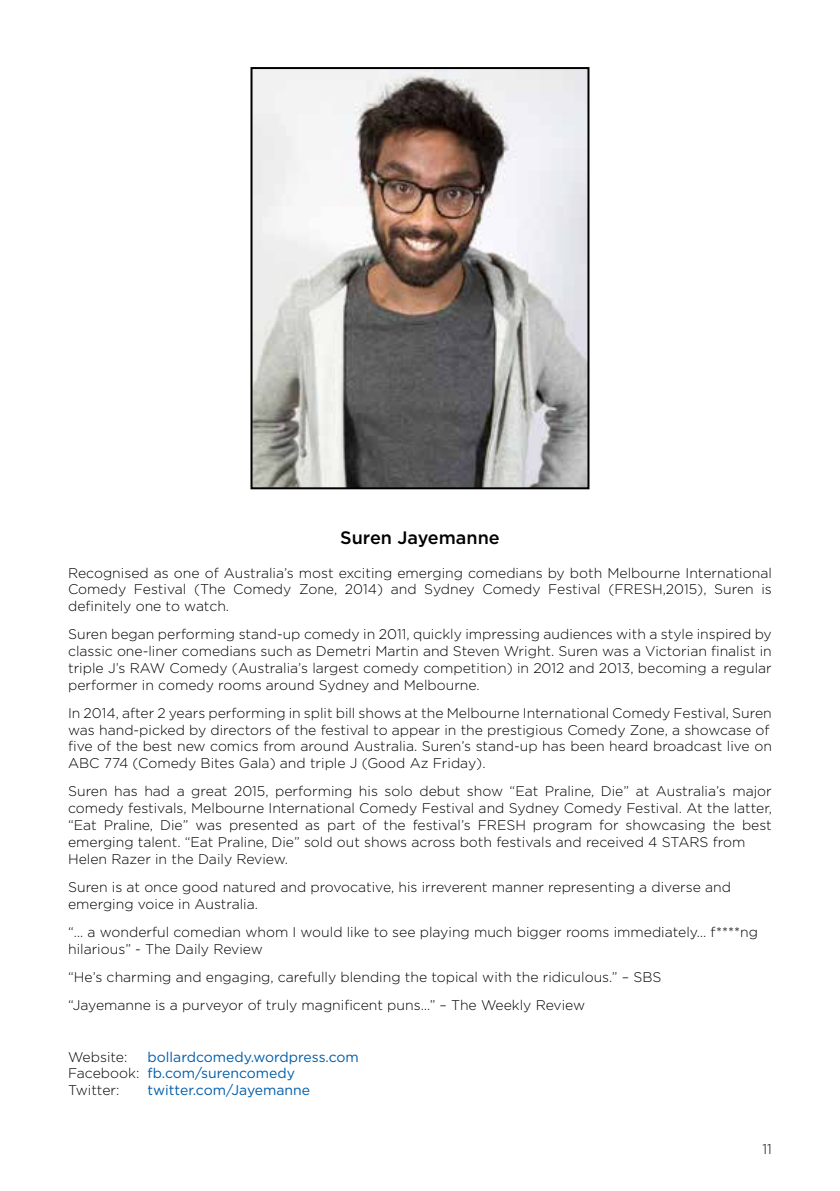
<style>
.page{position:relative;width:840px;height:1191px;background:#fff}
.page>*{position:absolute;margin:0;border:0;box-sizing:border-box;transform-origin:0 0}
.t1{font:500 18px "Gotham";color:#000}
.t2{font:300 14px/16.8px "Gotham";color:#000}
.t3{font:14px/16.8px "Gotham";color:#005da9}
.s1{font-weight:300;color:#000}
</style>
<div class="page">
<img style="left:253px;top:70px;width:333px;height:416px">
<div style="left:250px;top:67px;width:339px;height:422px;border:2px solid #000"></div>
<p class="t1" style="left:340px;top:527px;width:161px">Suren Jayemanne</p>
<p class="t2" style="left:68px;top:564px;width:705px;text-align:justify">Recognised as one of Australia’s most exciting emerging comedians by both Melbourne International Comedy Festival (The Comedy Zone, 2014) and Sydney Comedy Festival (FRESH,2015), Suren is definitely one to watch.</p>
<p class="t2" style="left:68px;top:625px;width:704px;text-align:justify">Suren began performing stand-up comedy in 2011, quickly impressing audiences with a style inspired by classic one-liner comedians such as Demetri Martin and Steven Wright. Suren was a Victorian finalist in triple J’s RAW Comedy (Australia’s largest comedy competition) in 2012 and 2013, becoming a regular performer in comedy rooms around Sydney and Melbourne.</p>
<p class="t2" style="left:68px;top:704px;width:705px">In 2014, after 2 years performing in split bill shows at the Melbourne International Comedy Festival, Suren was hand-picked by directors of the festival to appear in the prestigious Comedy Zone, a showcase of five of the best new comics from around Australia. Suren’s stand-up has been heard broadcast live on ABC 774 (Comedy Bites Gala) and triple J (Good Az Friday).</p>
<p class="t2" style="left:68px;top:782px;width:705px">Suren has had a great 2015, performing his solo debut show “Eat Praline, Die” at Australia’s major comedy festivals, Melbourne International Comedy Festival and Sydney Comedy Festival. At the latter, “Eat Praline, Die” was presented as part of the festival’s FRESH program for showcasing the best emerging talent. “Eat Praline, Die” sold out shows across both festivals and received 4 STARS from Helen Razer in the Daily Review.</p>
<p class="t2" style="left:68px;top:878px;width:664px">Suren is at once good natured and provocative, his irreverent manner representing a diverse and emerging voice in Australia.</p>
<p class="t2" style="left:68px;top:923px;width:691px">“… a wonderful comedian whom I would like to see playing much bigger rooms immediately… f****ng hilarious” - The Daily Review</p>
<p class="t2" style="left:68px;top:962px;width:594px;line-height:28.2px">“He’s charming and engaging, carefully blending the topical with the ridiculous.” – SBS “Jayemanne is a purveyor of truly magnificent puns…” – The Weekly Review</p>
<p class="t2" style="left:68px;top:1047px;width:61px">Website:</p>
<p class="t3" style="left:68px;top:1048px;width:292px;text-indent:79px">bollardcomedy.wordpress.com<br><span class="s1">Facebook:</span> fb.com/surencomedy<br><span class="s1">Twitter:</span></p>
<p class="t3" style="left:147px;top:1081px;width:164px">twitter.com/Jayemanne</p>
<p class="t2" style="left:762px;top:1140px;width:11px">11</p>
</div>
